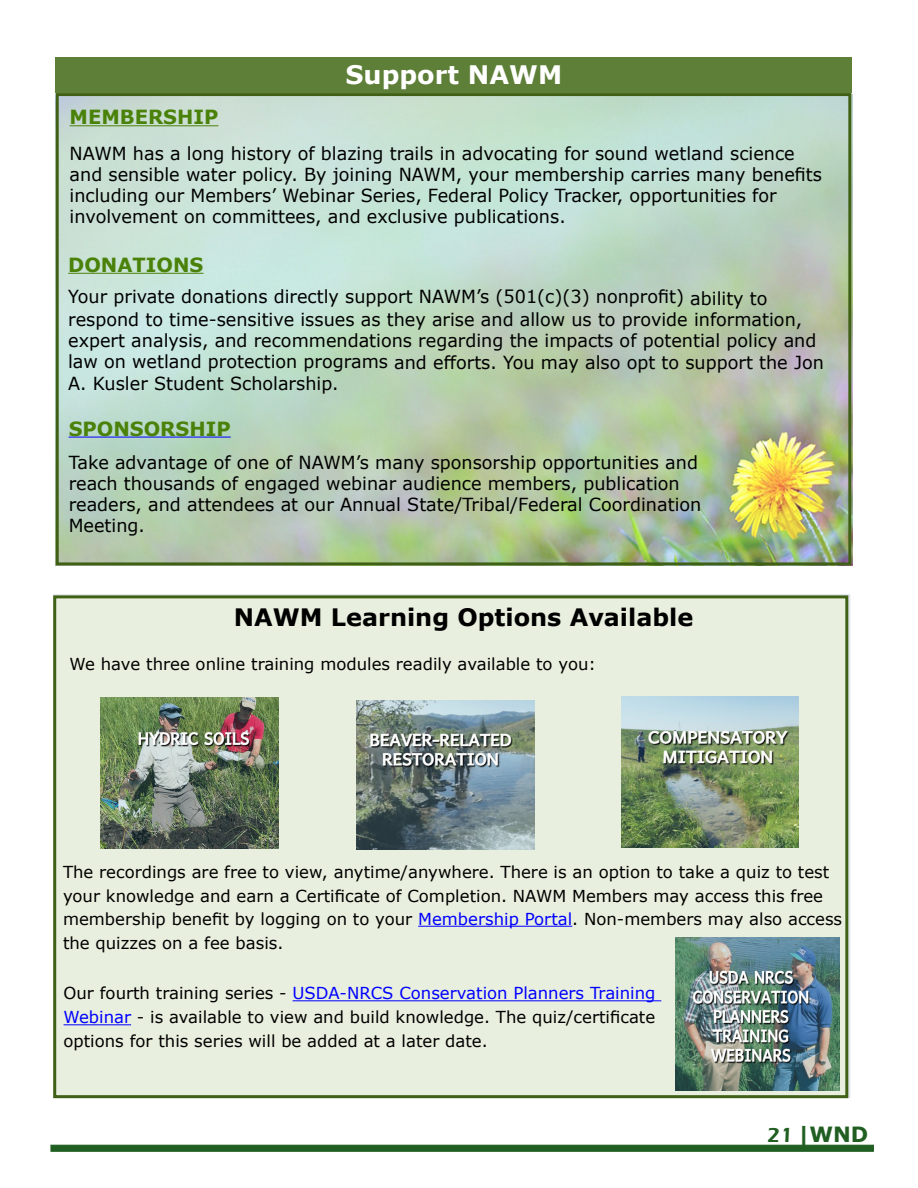
<style>
.page{position:relative;width:918px;height:1188px;background:#fff}
.page>*{position:absolute;margin:0;border:0;box-sizing:border-box;transform-origin:0 0}
.t1{font:700 25.5px "Verdana";color:#fff}
.t2{font:700 24px "Verdana";color:#000}
.t3{font:700 21px "Verdana";color:#215e21}
.t4{font:700 19.5px "Verdana";color:#4a8109}
.t5{font:18px/21px "Verdana";color:#000}
.t6{font:16.5px/24px "Verdana";color:#000}
.s1{color:#00f}
.s2{font-family:"Eras ITC";font-weight:600}
</style>
<div class="page">
<div style="left:50px;top:1145px;width:824px;height:7px;background:#215e21;border:1px solid #215e21"></div>
<img style="left:60px;top:94px;width:792px;height:471px">
<div style="left:56px;top:57px;width:796px;height:36px;background:#5d7f38"></div>
<div style="left:53px;top:594px;width:797px;height:504px;background:#e9efde"></div>
<img style="left:101px;top:698px;width:177px;height:151px">
<img style="left:357px;top:700px;width:177px;height:149px">
<img style="left:621px;top:697px;width:178px;height:151px">
<img style="left:676px;top:937px;width:163px;height:154px">
<hr style="left:418px;top:926px;width:154px;height:1px;background:#00f">
<hr style="left:293px;top:1000px;width:368px;height:1px;background:#00f">
<hr style="left:64px;top:1024px;width:67px;height:1px;background:#00f">
<div style="left:56px;top:93px;width:795px;height:472px;border:3px solid #406016"></div>
<div style="left:53px;top:595px;width:795px;height:503px;border:3px solid #406016"></div>
<hr style="left:68px;top:273px;width:135px;height:1px;background:#4a8109">
<hr style="left:69px;top:437px;width:162px;height:1px;background:#00f">
<hr style="left:70px;top:125px;width:148px;height:1px;background:#4a8109">
<h1 class="t1" style="left:345px;top:57px;width:218px">Support NAWM</h1>
<p class="t4" style="left:70px;top:104px;width:150px">MEMBERSHIP</p>
<p class="t5" style="left:70px;top:142px;width:754px">NAWM has a long history of blazing trails in advocating for sound wetland science and sensible water policy. By joining NAWM, your membership carries many benefits including our Members’ Webinar Series, Federal Policy Tracker, opportunities for involvement on committees, and exclusive publications.</p>
<p class="t4" style="left:68px;top:251px;width:137px">DONATIONS</p>
<p class="t5" style="left:68px;top:286px;width:757px;line-height:21.8px">Your private donations directly support NAWM’s (501(c)(3) nonprofit) ability to respond to time-sensitive issues as they arise and allow us to provide information, expert analysis, and recommendations regarding the impacts of potential policy and law on wetland protection programs and efforts. You may also opt to support the Jon A. Kusler Student Scholarship.</p>
<p class="t4" style="left:69px;top:415px;width:164px">SPONSORSHIP</p>
<p class="t5" style="left:69px;top:452px;width:634px">Take advantage of one of NAWM’s many sponsorship opportunities and reach thousands of engaged webinar audience members, publication readers, and attendees at our Annual State/Tribal/Federal Coordination Meeting.</p>
<h2 class="t2" style="left:234px;top:600px;width:461px">NAWM Learning Options Available</h2>
<p class="t6" style="left:70px;top:652px;width:528px">We have three online training modules readily available to you:</p>
<p class="t6" style="left:63px;top:860px;width:768px">The recordings are free to view, anytime/anywhere. There is an option to take a quiz to test your knowledge and earn a Certificate of Completion. NAWM Members may access this free</p>
<p class="t6" style="left:63px;top:907px;width:781px">membership benefit by logging on to your <span class="s1">Membership Portal</span>. Non-members may also access the quizzes on a fee basis.</p>
<p class="t6" style="left:64px;top:981px;width:593px;text-align:justify">Our fourth training series - <span class="s1">USDA-NRCS Conservation Planners Training Webinar</span> - is available to view and build knowledge. The quiz/certificate options for this series will be added at a later date.</p>
<p class="t3" style="left:767px;top:1120px;width:103px"><span class="s2">21</span> |WND</p>
</div>
